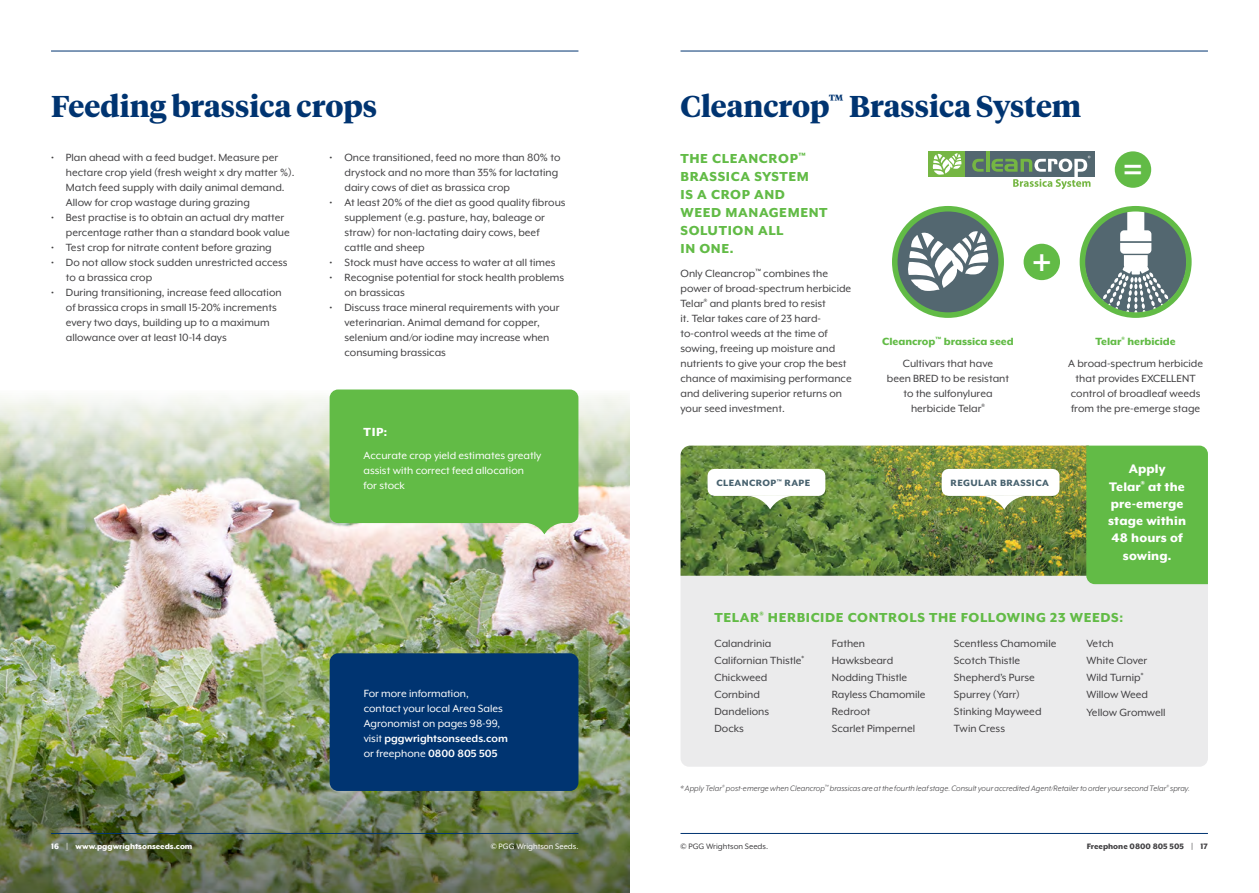
<style>
.page{position:relative;width:1259px;height:893px;background:#fff}
.page>*{position:absolute;margin:0;border:0;box-sizing:border-box;transform-origin:0 0}
.t1{font:700 31.5px "Myriad Pro";color:#fff}
.t2{font:700 30px "Tiempos Headline";color:#003471}
.t3{font:800 15px/18px "Mr Eaves XL Mod OT";letter-spacing:.04em;color:#62bb46}
.t4{font:800 14.25px/17.2px "Mr Eaves XL Mod OT";letter-spacing:.01em;color:#fff;text-align:center}
.t5{font:800 13.5px "Mr Eaves XL Mod OT";color:#fff}
.t6{font:12px/15px "Mr Eaves XL Mod OT";color:#414042}
.t7{font:12px/15px "Mr Eaves XL Mod OT";color:#fff}
.t8{font:800 12px/21.8px "Mr Eaves XL Mod OT";color:#62bb46;text-align:center}
.t9{font:800 10.5px "Mr Eaves XL Mod OT";letter-spacing:.04em;color:#48626f}
.t10{font:italic 9px "Mr Eaves XL Mod OT";letter-spacing:.005em;color:#414042}
.t11{font:800 9px "Mr Eaves XL Mod OT";color:#fff}
.t12{font:800 9px "Mr Eaves XL Mod OT";color:#414042}
.t13{font:9px "Mr Eaves XL Mod OT";color:#fff}
.t14{font:9px "Mr Eaves XL Mod OT";color:#414042}
.s1{font-weight:700}
.s2{font-weight:800;color:#62bb46}
.s3{font-weight:400;color:#414042}
</style>
<div class="page">
<img style="left:0;top:390px;width:629px;height:336px">
<img style="left:0;top:726px;width:629px;height:167px">
<div style="left:329px;top:389px;width:249px;height:134px;background:#62bb46;border-radius:9px"></div>
<svg style="left:523px;top:523px;width:42px;height:11px"></svg>
<div style="left:330px;top:653px;width:248px;height:138px;background:#003471;border-radius:9px"></div>
<div style="left:680px;top:459px;width:528px;height:308px;background:#ebebec;border-radius:9px"></div>
<div style="left:928px;top:151px;width:38px;height:26px;background:#75b643"></div>
<div style="left:965px;top:151px;width:129px;height:26px;background:#536770"></div>
<svg style="left:932px;top:153px;width:29px;height:22px"></svg>
<svg style="left:972px;top:159px;width:11px;height:13px"></svg>
<svg style="left:986px;top:151px;width:3px;height:21px"></svg>
<svg style="left:991px;top:156px;width:99px;height:33px"></svg>
<div style="left:1116px;top:153px;width:33px;height:33px;background:#62bb46;border-radius:50%"></div>
<div style="left:1114px;top:151px;width:37px;height:37px;border:4px solid #62bb46;border-radius:50%"></div>
<div style="left:1025px;top:245px;width:33px;height:33px;background:#62bb46;border-radius:50%"></div>
<div style="left:1023px;top:244px;width:37px;height:36px;border:4px solid #62bb46;border-radius:50%"></div>
<svg style="left:1086px;top:211px;width:100px;height:102px"></svg>
<div style="left:1079px;top:206px;width:112px;height:112px;border:6px solid #62bb46;border-radius:50%"></div>
<svg style="left:896px;top:210px;width:103px;height:104px"></svg>
<div style="left:892px;top:206px;width:112px;height:112px;border:6px solid #62bb46;border-radius:50%"></div>
<img style="left:680px;top:446px;width:406px;height:130px">
<div style="left:941px;top:469px;width:118px;height:27px;background:#fff"></div>
<svg style="left:979px;top:496px;width:50px;height:13px"></svg>
<div style="left:707px;top:469px;width:118px;height:27px;background:#fff"></div>
<svg style="left:745px;top:496px;width:50px;height:13px"></svg>
<div style="left:1086px;top:446px;width:122px;height:138px;background:#62bb46"></div>
<hr style="left:680px;top:51px;width:528px;height:1px;background:#003471">
<hr style="left:680px;top:833px;width:528px;height:1px;background:#003471">
<hr style="left:51px;top:51px;width:527px;height:1px;background:#003471">
<hr style="left:51px;top:833px;width:527px;height:1px;background:#003471">
<h2 class="t2" style="left:51px;top:86px;width:328px">Feeding brassica crops</h2>
<p class="t6" style="left:66px;top:150px;width:230px;text-indent:-15px">• Plan ahead with a feed budget. Measure per hectare crop yield (fresh weight x dry matter %).<br>Match feed supply with daily animal demand.<br>Allow for crop wastage during grazing</p>
<p class="t6" style="left:66px;top:210px;width:225px;text-indent:-15px">• Best practise is to obtain an actual dry matter percentage rather than a standard book value</p>
<p class="t6" style="left:51px;top:240px;width:222px">• Test crop for nitrate content before grazing</p>
<p class="t6" style="left:66px;top:255px;width:223px;text-indent:-15px">• Do not allow stock sudden unrestricted access to a brassica crop</p>
<p class="t6" style="left:66px;top:285px;width:217px;text-indent:-15px">• During transitioning, increase feed allocation of brassica crops in small 15-20% increments every two days, building up to a maximum allowance over at least 10-14 days</p>
<p class="t6" style="left:344px;top:150px;width:217px;text-indent:-15px">• Once transitioned, feed no more than 80% to drystock and no more than 35% for lactating dairy cows of diet as brassica crop</p>
<p class="t6" style="left:344px;top:195px;width:223px;text-indent:-15px">• At least 20% of the diet as good quality fibrous supplement (e.g. pasture, hay, baleage or straw) for non-lactating dairy cows, beef cattle and sheep</p>
<p class="t6" style="left:330px;top:255px;width:227px">• Stock must have access to water at all times</p>
<p class="t6" style="left:344px;top:270px;width:221px;text-indent:-15px">• Recognise potential for stock health problems on brassicas</p>
<p class="t6" style="left:344px;top:300px;width:216px;text-indent:-15px">• Discuss trace mineral requirements with your veterinarian. Animal demand for copper, selenium and/or iodine may increase when consuming brassicas</p>
<p class="t5" style="left:364px;top:424px;width:25px">TIP:</p>
<p class="t7" style="left:364px;top:448px;width:179px">Accurate crop yield estimates greatly assist with correct feed allocation<br>for stock</p>
<p class="t7" style="left:364px;top:686px;width:146px">For more information, contact your local Area Sales<br>Agronomist on pages 98-99, visit <span class="s1">pggwrightsonseeds.com </span>or freephone <span class="s1">0800 805 505</span></p>
<h2 class="t2" style="left:680px;top:86px;width:402px">Cleancrop<sup>™</sup> Brassica System</h2>
<p class="t3" style="left:680px;top:149px;width:149px">THE CLEANCROP<sup>™<br></sup>BRASSICA SYSTEM<br>IS A CROP AND<br>WEED MANAGEMENT<br>SOLUTION ALL<br>IN ONE.</p>
<p class="t6" style="left:680px;top:265px;width:173px">Only Cleancrop<sup>™</sup> combines the power of broad-spectrum herbicide<br>Telar<sup>®</sup> and plants bred to resist<br>it. Telar takes care of 23 hard&shy;to-control weeds at the time of sowing, freeing up moisture and nutrients to give your crop the best chance of maximising performance and delivering superior returns on your seed investment.</p>
<h1 class="t1" style="left:1123px;top:147px;width:20px">=</h1>
<h1 class="t1" style="left:1032px;top:240px;width:20px">+</h1>
<p class="t6" style="left:1068px;top:330px;width:137px;line-height:21.8px;text-align:center"><span class="s2">Telar</span><sup>®</sup> <span class="s2">herbicide<br></span>A broad-spectrum herbicide</p>
<p class="t6" style="left:1071px;top:370px;width:131px;text-align:center">that provides EXCELLENT control of broadleaf weeds from the pre-emerge stage</p>
<p class="t8" style="left:882px;top:330px;width:133px">Cleancrop<sup>™</sup> brassica seed<br><span class="s3">Cultivars that have</span></p>
<p class="t6" style="left:887px;top:370px;width:124px;text-align:center">been BRED to be resistant to the sulfonylurea herbicide Telar<sup>®</sup></p>
<p class="t9" style="left:716px;top:477px;width:95px">CLEANCROP<sup>™</sup> RAPE</p>
<p class="t9" style="left:950px;top:477px;width:100px">REGULAR BRASSICA</p>
<p class="t4" style="left:1108px;top:460px;width:79px">Apply<br>Telar<sup>®</sup> at the pre-emerge stage within<br>48 hours of sowing.</p>
<p class="t3" style="left:714px;top:608px;width:410px">TELAR<sup>®</sup> HERBICIDE CONTROLS THE FOLLOWING 23 WEEDS:</p>
<p class="t6" style="left:714px;top:635px;width:91px;line-height:17.1px">Calandrinia<br>Californian Thistle<sup>*<br></sup>Chickweed<br>Cornbind<br>Dandelions<br>Docks</p>
<p class="t6" style="left:832px;top:635px;width:95px;line-height:17.1px">Fathen<br>Hawksbeard<br>Nodding Thistle<br>Rayless Chamomile<br>Redroot<br>Scarlet Pimpernel</p>
<p class="t6" style="left:954px;top:635px;width:104px;line-height:17.1px">Scentless Chamomile<br>Scotch Thistle<br>Shepherd’s Purse<br>Spurrey (Yarr)<br>Stinking Mayweed<br>Twin Cress</p>
<p class="t6" style="left:1086px;top:635px;width:81px;line-height:17.1px">Vetch<br>White Clover<br>Wild Turnip<sup>*<br></sup>Willow Weed<br>Yellow Gromwell</p>
<p class="t10" style="left:680px;top:783px;width:511px">* Apply Telar<sup>®</sup> post-emerge when Cleancrop<sup>™</sup> brassicas are at the fourth leaf stage. Consult your accredited Agent/Retailer to order your second Telar<sup>®</sup> spray.</p>
<p class="t11" style="left:51px;top:841px;width:143px">16 | www.pggwrightsonseeds.com</p>
<p class="t13" style="left:491px;top:841px;width:89px">© PGG Wrightson Seeds.</p>
<p class="t14" style="left:680px;top:841px;width:89px">© PGG Wrightson Seeds.</p>
<p class="t12" style="left:1086px;top:841px;width:123px">Freephone 0800 805 505 | 17</p>
</div>
